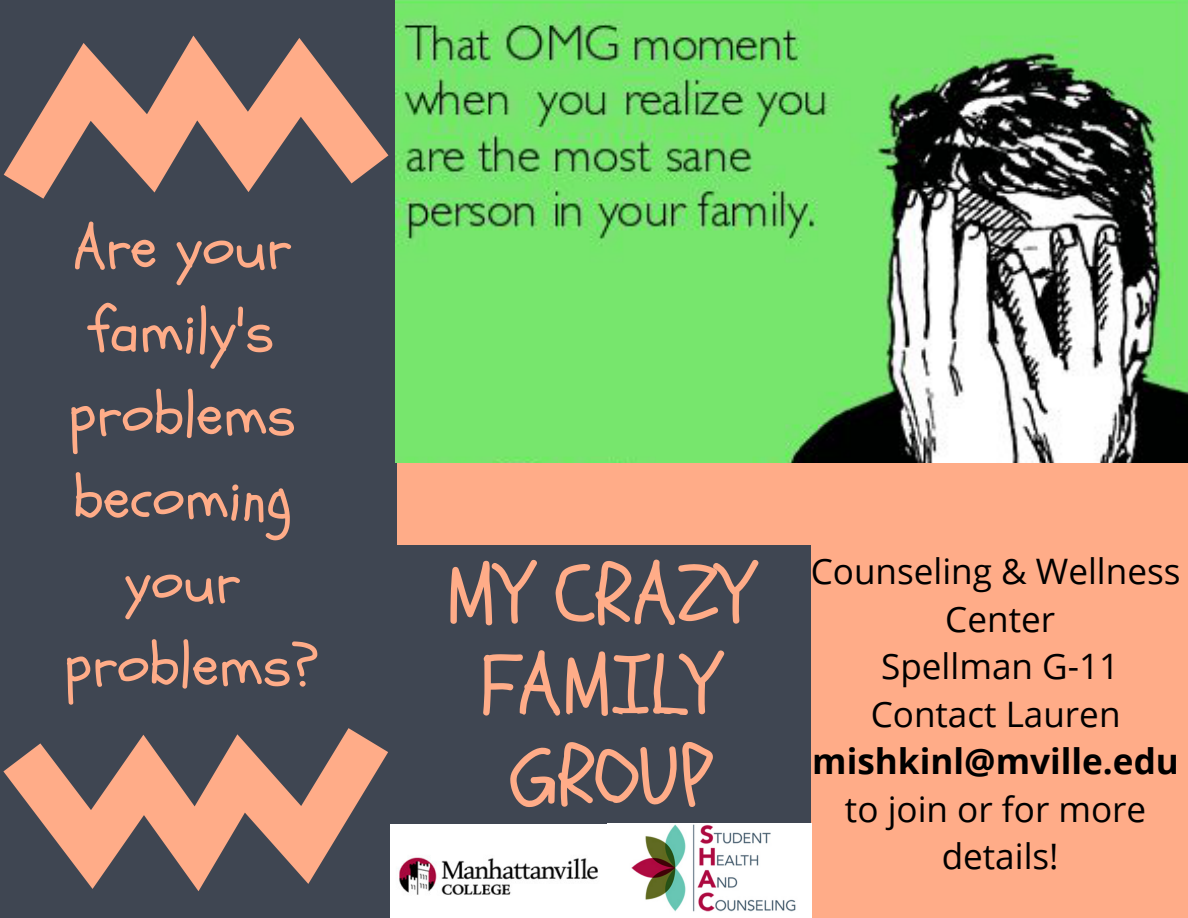
<style>
.page{position:relative;width:1188px;height:918px;background:#ffac88}
.page>*{position:absolute;margin:0;border:0;box-sizing:border-box;transform-origin:0 0}
.t1{font:81.9px/90.6px "Schoolbell";color:#ffac88;text-align:center}
.t2{font:60.45px/83.6px "Schoolbell";color:#ffac88;text-align:center}
.t3{font:35.1px/47.5px "Open Sans";color:#000;text-align:center}
.t4{font:700 35.1px "Open Sans";color:#000}
</style>
<div class="page">
<div style="left:381px;top:546px;width:430px;height:282px;background:#3f4652"></div>
<div style="left:0;top:0;width:397px;height:918px;background:#3f4652"></div>
<img style="left:395px;top:0;width:793px;height:462px">
<img style="left:391px;top:824px;width:420px;height:94px">
<svg style="left:4px;top:36px;width:384px;height:163px"></svg>
<svg style="left:3px;top:728px;width:385px;height:163px"></svg>
<h2 class="t2" style="left:64px;top:207px;width:256px">Are your family's problems becoming your problems?</h2>
<h1 class="t1" style="left:446px;top:552px;width:306px">MY CRAZY<br>FAMILY<br>GROUP</h1>
<p class="t3" style="left:811px;top:547px;width:371px">Counseling &amp; Wellness<br>Center<br>Spellman G-11<br>Contact Lauren</p>
<p class="t4" style="left:812px;top:737px;width:368px">mishkinl@mville.edu</p>
<p class="t3" style="left:845px;top:784px;width:303px">to join or for more details!</p>
</div>
